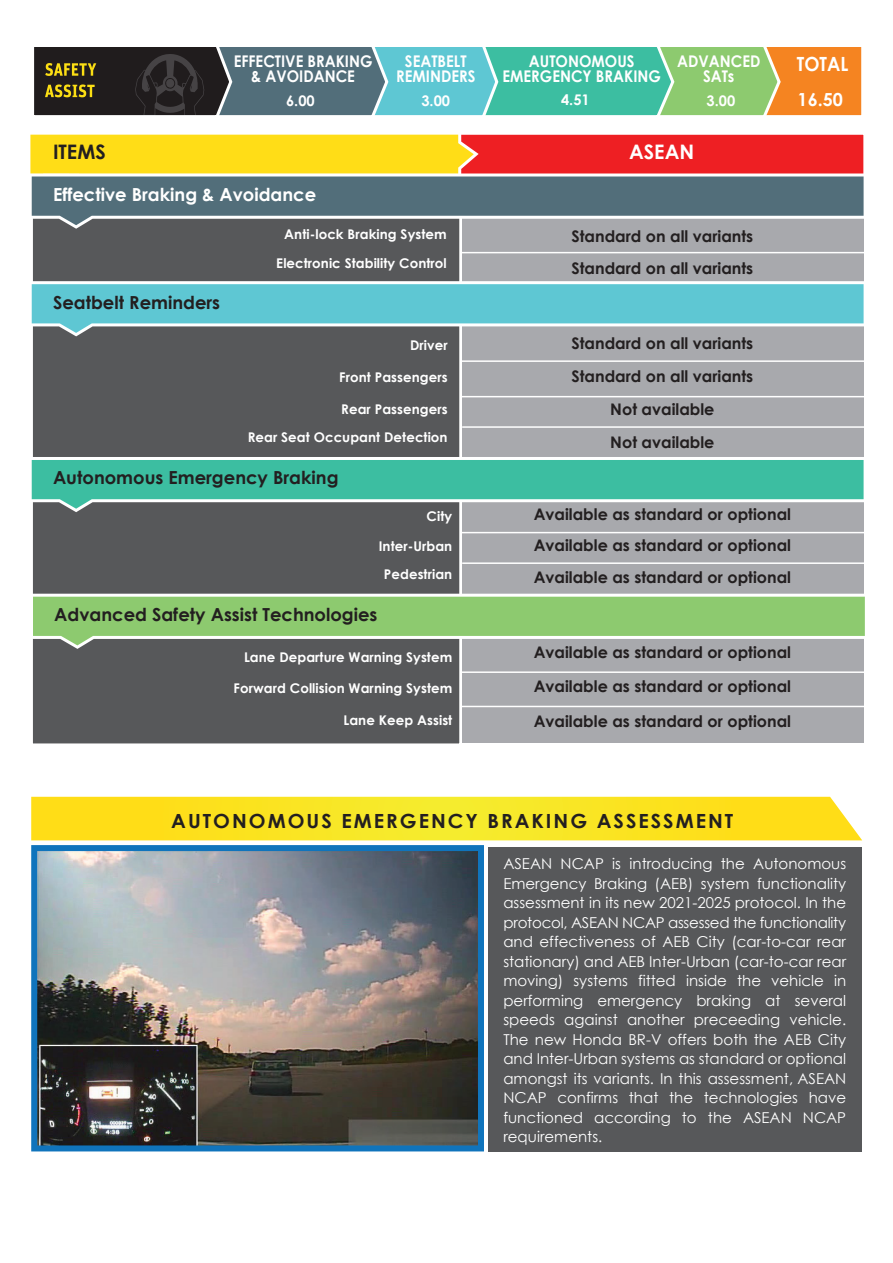
<style>
.page{position:relative;width:893px;height:1263px;background:#fff}
.page>*{position:absolute;margin:0;border:0;box-sizing:border-box;transform-origin:0 0}
.t1{font:700 19.95px "Century Gothic";color:#231f20}
.t2{font:700 19.95px "Century Gothic";color:#fff}
.t3{font:700 19.5px "Century Gothic";letter-spacing:.1em;color:#231f20}
.t4{font:700 19.5px "Century Gothic";color:#fff;scale:.92 1}
.t5{font:700 18px "Century Gothic";color:#231f20}
.t6{font:700 18px "Century Gothic";color:#fff}
.t7{font:700 16.05px/31.5px "Century Gothic";color:#231f20;text-align:justify}
.t8{font:700 16.05px/14.7px "Century Gothic";color:#fff;text-align:center;scale:.92 1}
.t9{font:15px/19.5px "Century Gothic";color:#fff;text-align:justify}
.t10{font:700 14.7px "Century Gothic";color:#fff}
.t11{font:700 13.35px/28.5px "Century Gothic";letter-spacing:.005em;color:#fff;text-align:center}
</style>
<div class="page">
<div style="left:204px;top:44px;width:660px;height:74px;background:#f58421;border:3px solid #fff"></div>
<svg style="left:34px;top:44px;width:745px;height:74px;background:#609584"></svg>
<svg style="left:31px;top:797px;width:831px;height:43px;background:#fbe324"></svg>
<img style="left:31px;top:845px;width:453px;height:306px">
<div style="left:488px;top:846px;width:374px;height:305px;background:#57585a"></div>
<div style="left:30px;top:214px;width:432px;height:532px;background:#57585a;border:3px solid #fff"></div>
<div style="left:462px;top:216px;width:402px;height:527px;background:#a8a9ad"></div>
<svg style="left:30px;top:134px;width:834px;height:39px;background:#f78522"></svg>
<svg style="left:30px;top:173px;width:834px;height:56px;fill:#526e7a"></svg>
<svg style="left:30px;top:281px;width:834px;height:55px;fill:#5ec7d3"></svg>
<svg style="left:30px;top:594px;width:835px;height:55px;fill:#8dca6f"></svg>
<hr style="left:461px;top:252px;width:403px;height:1px;background:#fff">
<hr style="left:461px;top:360px;width:403px;height:2px;background:#fff">
<hr style="left:461px;top:396px;width:403px;height:1px;background:#fff">
<hr style="left:462px;top:426px;width:404px;height:2px;background:#fff">
<hr style="left:461px;top:532px;width:403px;height:1px;background:#fff">
<hr style="left:462px;top:562px;width:404px;height:2px;background:#fff">
<hr style="left:460px;top:671px;width:404px;height:2px;background:#fff">
<hr style="left:461px;top:706px;width:404px;height:1px;background:#fff">
<svg style="left:30px;top:457px;width:834px;height:55px;fill:#3cbea1"></svg>
<p class="t8" style="left:234px;top:53px;width:152px">EFFECTIVE BRAKING &amp; AVOIDANCE</p>
<p class="t8" style="left:396px;top:53px;width:88px">SEATBELT<br>REMINDERS</p>
<p class="t8" style="left:502px;top:53px;width:174px">AUTONOMOUS<br>EMERGENCY BRAKING</p>
<p class="t8" style="left:677px;top:53px;width:92px">ADVANCED<br>SATs</p>
<h2 class="t4" style="left:797px;top:49px;width:57px">TOTAL</h2>
<p class="t10" style="left:286px;top:90px;width:30px">6.00</p>
<p class="t10" style="left:421px;top:90px;width:30px">3.00</p>
<p class="t10" style="left:561px;top:89px;width:30px">4.51</p>
<p class="t10" style="left:707px;top:90px;width:30px">3.00</p>
<p class="t6" style="left:798px;top:86px;width:47px">16.50</p>
<h1 class="t1" style="left:53px;top:137px;width:54px">ITEMS</h1>
<h1 class="t2" style="left:629px;top:137px;width:67px">ASEAN</h1>
<p class="t6" style="left:53px;top:181px;width:265px">Effective Braking &amp; Avoidance</p>
<p class="t5" style="left:53px;top:288px;width:169px">Seatbelt Reminders</p>
<p class="t11" style="left:276px;top:220px;width:172px">Anti-lock Braking System<br>Electronic Stability Control</p>
<p class="t11" style="left:410px;top:331px;width:39px">Driver</p>
<p class="t11" style="left:339px;top:362px;width:110px">Front Passengers</p>
<p class="t11" style="left:341px;top:394px;width:108px">Rear Passengers</p>
<p class="t11" style="left:248px;top:423px;width:201px">Rear Seat Occupant Detection</p>
<p class="t5" style="left:53px;top:464px;width:287px">Autonomous Emergency Braking</p>
<p class="t11" style="left:427px;top:502px;width:27px">City</p>
<p class="t11" style="left:379px;top:532px;width:75px;line-height:27.6px">Inter-Urban<br>Pedestrian</p>
<p class="t5" style="left:54px;top:601px;width:325px">Advanced Safety Assist Technologies</p>
<p class="t11" style="left:244px;top:642px;width:210px">Lane Departure Warning System</p>
<p class="t11" style="left:234px;top:673px;width:220px">Forward Collision Warning System</p>
<p class="t11" style="left:343px;top:706px;width:110px">Lane Keep Assist</p>
<p class="t7" style="left:571px;top:220px;width:183px">Standard on all variants<br>Standard on all variants</p>
<p class="t7" style="left:571px;top:326px;width:183px;line-height:33px;text-align:center">Standard on all variants<br>Standard on all variants<br>Not available<br>Not available</p>
<p class="t7" style="left:534px;top:497px;width:259px">Available as standard or optional Available as standard or optional Available as standard or optional</p>
<p class="t7" style="left:534px;top:634px;width:259px;line-height:34.5px">Available as standard or optional Available as standard or optional Available as standard or optional</p>
<h2 class="t3" style="left:171px;top:806px;width:564px">AUTONOMOUS EMERGENCY BRAKING ASSESSMENT</h2>
<p class="t9" style="left:503px;top:854px;width:344px">ASEAN NCAP is introducing the Autonomous Emergency Braking (AEB) system functionality assessment in its new 2021-2025 protocol. In the protocol, ASEAN NCAP assessed the functionality and effectiveness of AEB City (car-to-car rear stationary) and AEB Inter-Urban (car-to-car rear moving) systems fitted inside the vehicle in performing emergency braking at several speeds against another preceeding vehicle.<br>The new Honda BR-V offers both the AEB City and Inter-Urban systems as standard or optional amongst its variants. In this assessment, ASEAN NCAP confirms that the technologies have functioned according to the ASEAN NCAP requirements.</p>
</div>
